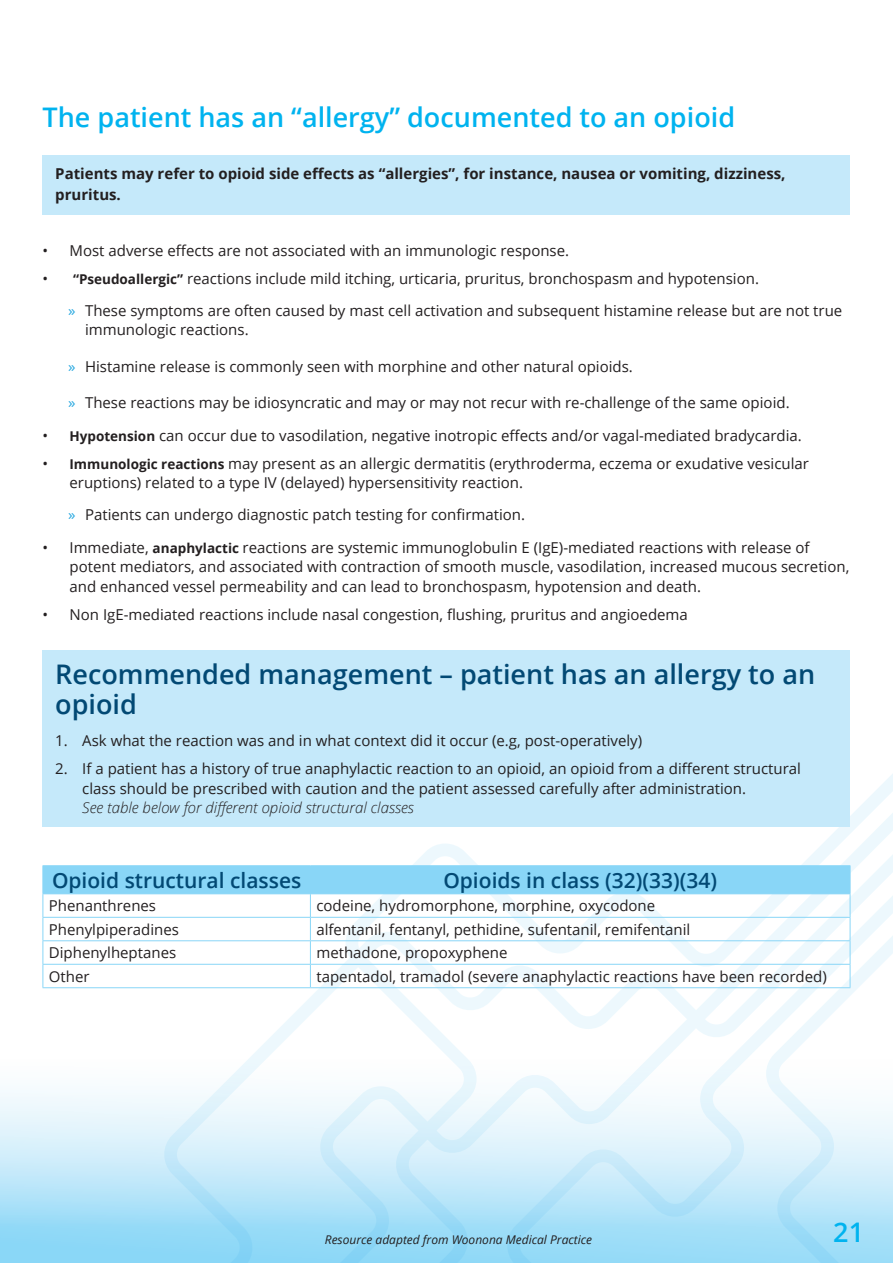
<style>
.page{position:relative;width:893px;height:1263px;background:#fff}
.page>*{position:absolute;margin:0;border:0;box-sizing:border-box;transform-origin:0 0}
.Subheading_new{font:600 27px/30px "Open Sans";color:#024974}
.Subheading_new-2{font:600 27px "Open Sans";color:#00b3ef}
.Subheading_new-3{font:600 21px "Open Sans";color:#024974}
.Newest_body{font:15px/19.5px "Open Sans";color:#231f20}
.Newest_body-2{font:700 15px/21px "Open Sans";color:#231f20}
.t1{font:italic 12px "Open Sans";color:#231f20}
.s1{font-weight:700;font-size:13.5px}
.s2{color:#27a8e0}
.s3{font-weight:300;font-style:italic}
</style>
<div class="page">
<div style="left:0;top:1020px;width:893px;height:243px;background:linear-gradient(to bottom,#fff,#8cd6f6)"></div>
<svg style="left:163px;top:988px;width:227px;height:275px"></svg>
<svg style="left:390px;top:774px;width:503px;height:489px"></svg>
<div style="left:43px;top:155px;width:807px;height:60px;background:#c5e9fa"></div>
<div style="left:43px;top:651px;width:807px;height:176px;background:#c5e9fa"></div>
<hr style="left:43px;top:865px;width:267px;height:1px;background:#89d6f7">
<hr style="left:310px;top:865px;width:540px;height:1px;background:#89d6f7">
<svg style="left:43px;top:866px;width:808px;height:121px"></svg>
<hr style="left:43px;top:987px;width:267px;height:1px;background:#89d6f7">
<hr style="left:310px;top:987px;width:540px;height:1px;background:#89d6f7">
<p class="Subheading_new-2" style="left:43px;top:99px;width:694px">The patient has an “allergy” documented to an opioid</p>
<p class="Newest_body-2" style="left:55px;top:163px;width:732px">Patients may refer to opioid side effects as “allergies”, for instance, nausea or vomiting, dizziness, pruritus.</p>
<p class="Newest_body" style="left:43px;top:240px;width:528px">• Most adverse effects are not associated with an immunologic response.</p>
<p class="Newest_body" style="left:43px;top:268px;width:718px">• <span class="s1">“Pseudoallergic”</span> reactions include mild itching, urticaria, pruritus, bronchospasm and hypotension.</p>
<p class="Newest_body" style="left:85px;top:300px;width:759px;text-indent:-17px"><span class="s2">»</span> These symptoms are often caused by mast cell activation and subsequent histamine release but are not true immunologic reactions.</p>
<p class="Newest_body" style="left:68px;top:356px;width:566px"><span class="s2">»</span> Histamine release is commonly seen with morphine and other natural opioids.</p>
<p class="Newest_body" style="left:68px;top:393px;width:723px"><span class="s2">»</span> These reactions may be idiosyncratic and may or may not recur with re-challenge of the same opioid.</p>
<p class="Newest_body" style="left:43px;top:425px;width:761px">• <span class="s1">Hypotension</span> can occur due to vasodilation, negative inotropic effects and/or vagal-mediated bradycardia.</p>
<p class="Newest_body" style="left:70px;top:453px;width:741px;text-indent:-27px">• <span class="s1">Immunologic reactions</span> may present as an allergic dermatitis (erythroderma, eczema or exudative vesicular eruptions) related to a type IV (delayed) hypersensitivity reaction.</p>
<p class="Newest_body" style="left:68px;top:505px;width:459px"><span class="s2">»</span> Patients can undergo diagnostic patch testing for confirmation.</p>
<p class="Newest_body" style="left:70px;top:537px;width:781px;text-indent:-27px">• Immediate, <span class="s1">anaphylactic</span> reactions are systemic immunoglobulin E (IgE)-mediated reactions with release of potent mediators, and associated with contraction of smooth muscle, vasodilation, increased mucous secretion, and enhanced vessel permeability and can lead to bronchospasm, hypotension and death.</p>
<p class="Newest_body" style="left:43px;top:604px;width:647px">• Non IgE-mediated reactions include nasal congestion, flushing, pruritus and angioedema</p>
<p class="Subheading_new" style="left:55px;top:659px;width:761px">Recommended management – patient has an allergy to an opioid</p>
<p class="Newest_body" style="left:55px;top:731px;width:588px">1. Ask what the reaction was and in what context did it occur (e.g, post-operatively)</p>
<p class="Newest_body" style="left:82px;top:759px;width:720px;text-indent:-27px">2. If a patient has a history of true anaphylactic reaction to an opioid, an opioid from a different structural class should be prescribed with caution and the patient assessed carefully after administration.<br><span class="s3">See table below for different opioid structural classes</span></p>
<p class="Subheading_new-3" style="left:52px;top:866px;width:251px">Opioid structural classes</p>
<p class="Subheading_new-3" style="left:443px;top:866px;width:275px">Opioids in class (32)(33)(34)</p>
<p class="Newest_body" style="left:49px;top:896px;width:109px">Phenanthrenes</p>
<p class="Newest_body" style="left:316px;top:896px;width:340px">codeine, hydromorphone, morphine, oxycodone</p>
<p class="Newest_body" style="left:49px;top:919px;width:132px">Phenylpiperadines</p>
<p class="Newest_body" style="left:316px;top:919px;width:375px">alfentanil, fentanyl, pethidine, sufentanil, remifentanil</p>
<p class="Newest_body" style="left:49px;top:943px;width:129px">Diphenylheptanes</p>
<p class="Newest_body" style="left:316px;top:943px;width:193px">methadone, propoxyphene</p>
<p class="Newest_body" style="left:49px;top:966px;width:42px">Other</p>
<p class="Newest_body" style="left:316px;top:966px;width:512px">tapentadol, tramadol (severe anaphylactic reactions have been recorded)</p>
<p class="t1" style="left:325px;top:1231px;width:269px">Resource adapted from Woonona Medical Practice</p>
<h1 class="Subheading_new-2" style="left:833px;top:1214px;width:32px">21</h1>
</div>
